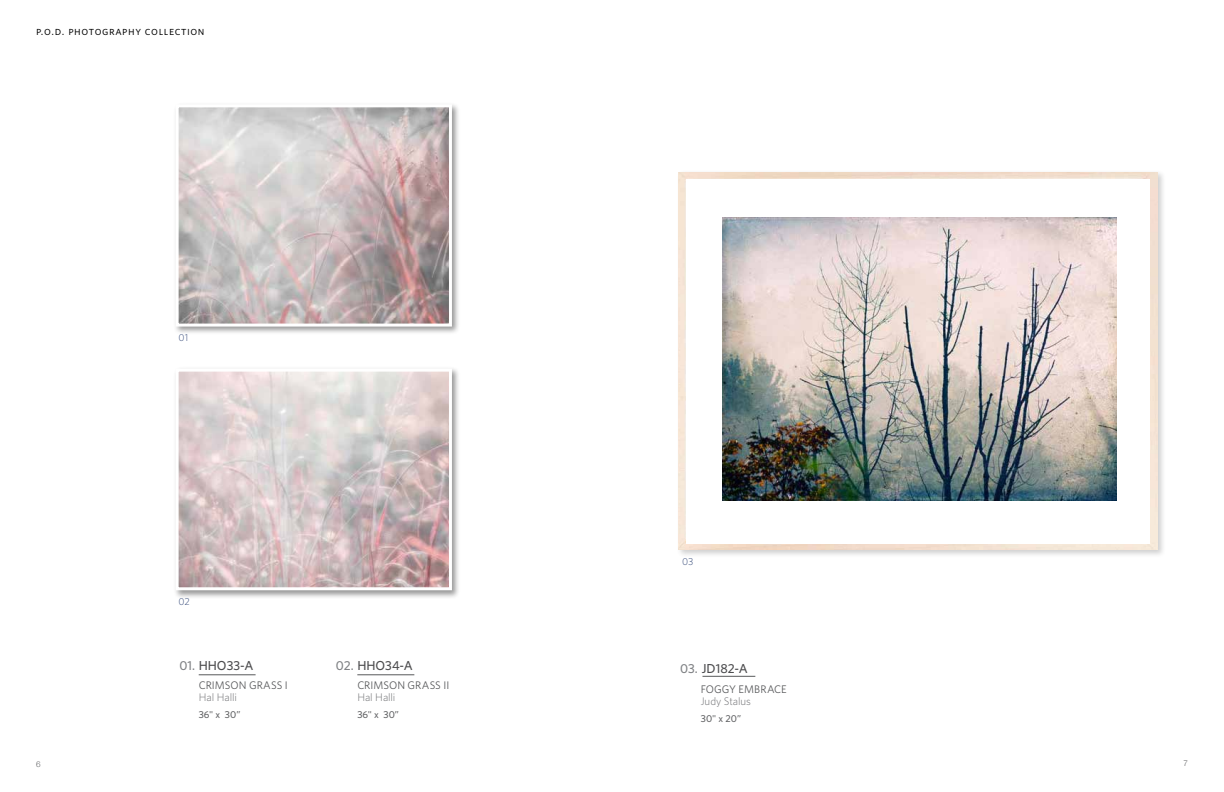
<style>
.page{position:relative;width:1224px;height:792px;background:#fff}
.page>*{position:absolute;margin:0;border:0;box-sizing:border-box;transform-origin:0 0}
.t1{font:500 13px "Whitney";color:#4d4d4f}
.t2{font:12px "Whitney HTF Book SC";letter-spacing:.05em;color:#000}
.t3{font:11px "Whitney";color:#58595b}
.t4{font:300 11px "Whitney";letter-spacing:-.005em;color:#6d6e71}
.t5{font:500 10px "Whitney";letter-spacing:.015em;color:#636466}
.t6{font:300 10px "Whitney";color:#314676}
.t7{font:300 8px "Helvetica Neue";color:#636466}
.s1{color:#808285}
</style>
<div class="page">
<div style="left:173px;top:366px;width:288px;height:233px;background:#000;opacity:.41"></div>
<img style="left:180px;top:373px;width:268px;height:213px">
<div style="left:176px;top:369px;width:276px;height:221px;border:3px solid #fff"></div>
<div style="left:676px;top:170px;width:490px;height:388px;background:#000;opacity:.19"></div>
<img style="left:678px;top:172px;width:479px;height:377px">
<div style="left:686px;top:179px;width:463px;height:365px;background:#fff"></div>
<div style="left:722px;top:217px;width:395px;height:284px;background:#000;opacity:.16"></div>
<div style="left:173px;top:102px;width:288px;height:233px;background:#000;opacity:.41"></div>
<img style="left:180px;top:108px;width:268px;height:215px">
<div style="left:176px;top:104px;width:276px;height:223px;border:3px solid #fff"></div>
<hr style="left:199px;top:675px;width:57px;height:1px;background:#58595b">
<hr style="left:357px;top:675px;width:57px;height:1px;background:#58595b">
<hr style="left:702px;top:676px;width:53px;height:1px;background:#58595b">
<p class="t2" style="left:36px;top:24px;width:170px">p.o.d. photography collection</p>
<p class="t6" style="left:179px;top:331px;width:11px">01</p>
<p class="t6" style="left:179px;top:594px;width:13px">02</p>
<p class="t1" style="left:180px;top:657px;width:75px"><span class="s1">01.</span> HHO33-A</p>
<p class="t1" style="left:336px;top:657px;width:79px"><span class="s1">02.</span> HHO34-A</p>
<p class="t3" style="left:199px;top:677px;width:91px">CRIMSON GRASS I</p>
<p class="t4" style="left:199px;top:689px;width:40px">Hal Halli</p>
<p class="t5" style="left:199px;top:707px;width:43px">36" x 30”</p>
<p class="t3" style="left:357px;top:677px;width:93px">CRIMSON GRASS II</p>
<p class="t4" style="left:357px;top:689px;width:40px">Hal Halli</p>
<p class="t5" style="left:357px;top:707px;width:43px">36" x 30”</p>
<p class="t6" style="left:682px;top:555px;width:13px">03</p>
<p class="t1" style="left:680px;top:660px;width:69px"><span class="s1">03.</span> JD182-A</p>
<p class="t3" style="left:701px;top:682px;width:88px">FOGGY EMBRACE</p>
<p class="t4" style="left:701px;top:694px;width:52px">Judy Stalus</p>
<p class="t5" style="left:701px;top:712px;width:42px">30" x 20”</p>
<p class="t7" style="left:36px;top:757px;width:6px">6</p>
<p class="t7" style="left:1184px;top:757px;width:6px">7</p>
</div>
